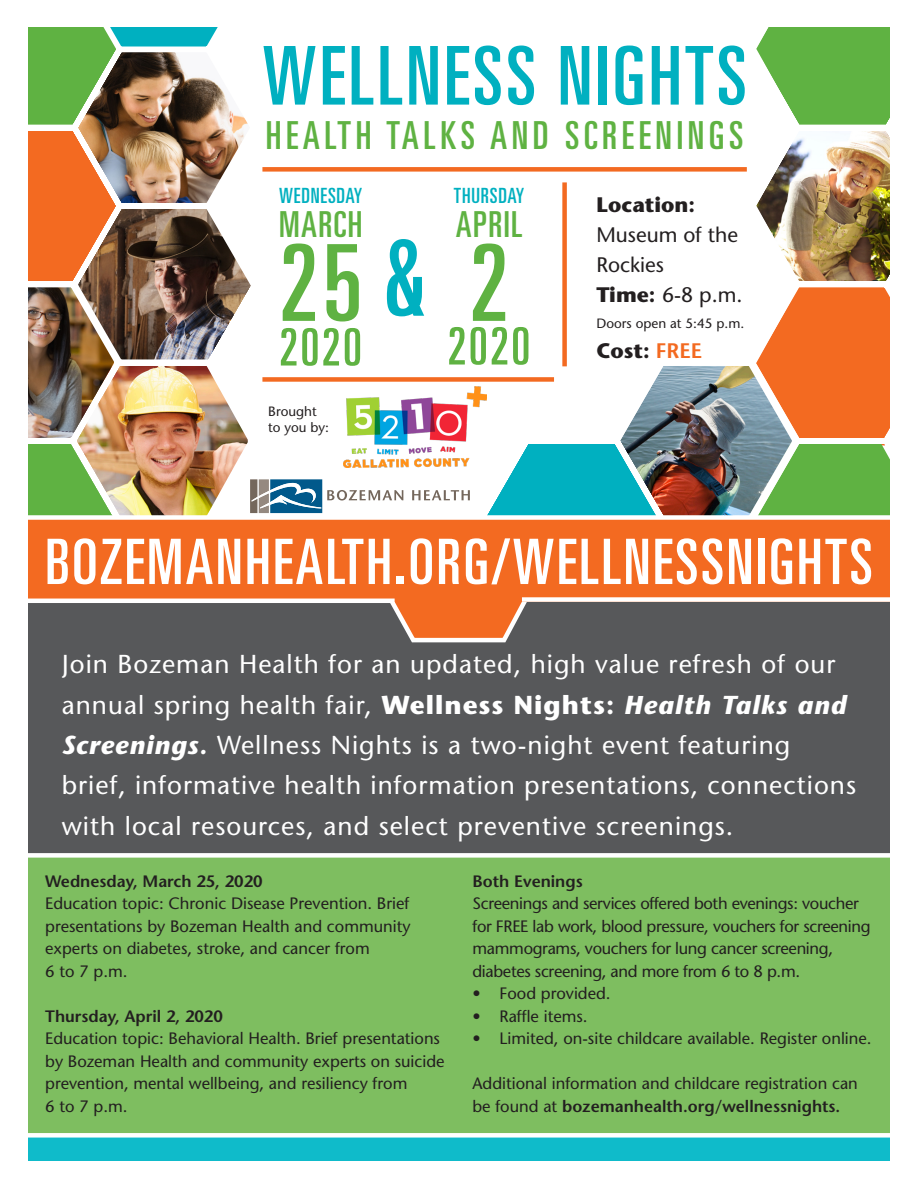
<style>
.page{position:relative;width:918px;height:1188px;background:#fff}
.page>*{position:absolute;margin:0;border:0;box-sizing:border-box;transform-origin:0 0}
.t1{font:ultra-condensed 106.35px "Univers LT Std";color:#5fb242}
.t2{font:ultra-condensed 106.35px "Univers LT Std";color:#00b0c0}
.t3{font:ultra-condensed 81.15px "Univers LT Std";letter-spacing:.04em;color:#00b0c0}
.t4{font:ultra-condensed 62.7px "Univers LT Std";letter-spacing:.04em;color:#fff}
.t5{font:ultra-condensed 51.6px "Univers LT Std";letter-spacing:.04em;color:#5fb242}
.t6{font:ultra-condensed 38.7px "Univers LT Std";letter-spacing:.12em;color:#5fb242}
.t7{font:ultra-condensed 35.85px "Univers LT Std";letter-spacing:.04em;color:#5fb242}
.t8{font:500 25.95px/40.3px "Stone Sans Std";letter-spacing:.04em;color:#fff}
.t9{font:500 21px/30px "Stone Sans Std";color:#231f20}
.t10{font:ultra-condensed 21px "Univers LT Std";letter-spacing:.04em;color:#00b0c0}
.t11{font:700 21px "Stone Sans Std";color:#231f20}
.t12{font:500 16.5px/22.5px "Stone Sans Std";color:#231f20}
.t13{font:500 16.5px/22.5px "Stone Sans Std";letter-spacing:-.02em;color:#231f20}
.t14{font:600 16.5px "Stone Sans Std";color:#231f20}
.t15{font:500 13.5px/16.2px "Stone Sans Std";color:#231f20}
.s1{font-weight:700}
.s2{font-weight:600;color:#f36a21}
.s3{font-weight:700;font-style:italic}
.s4{font-weight:600}
</style>
<div class="page">
<img style="left:28px;top:27px;width:539px;height:488px">
<img style="left:621px;top:27px;width:269px;height:488px">
<div style="left:0;top:847px;width:918px;height:322px;background:#7ebe60"></div>
<div style="left:0;top:1137px;width:918px;height:51px;background:#0fbbca"></div>
<div style="left:562px;top:182px;width:5px;height:184px;background:#f36a21"></div>
<div style="left:262px;top:167px;width:485px;height:5px;background:#f36a21"></div>
<div style="left:0;top:602px;width:918px;height:253px;background:#57585a"></div>
<div style="left:0;top:1161px;width:918px;height:27px;background:#fff"></div>
<div style="left:9px;top:853px;width:893px;height:5px;background:#fff"></div>
<div style="left:13px;top:1133px;width:892px;height:5px;background:#fff"></div>
<svg style="left:250px;top:439px;width:411px;height:204px"></svg>
<div style="left:0;top:520px;width:918px;height:82px;background:#f36a21"></div>
<hr style="left:1px;top:599px;width:391px;height:4px;background:#fff">
<div style="left:524px;top:597px;width:394px;height:5px;background:#fff"></div>
<div style="left:0;top:0;width:28px;height:1188px;background:#fff"></div>
<div style="left:890px;top:0;width:28px;height:1188px;background:#fff"></div>
<img style="left:343px;top:386px;width:144px;height:82px">
<div style="left:262px;top:377px;width:292px;height:5px;background:#f36a21"></div>
<div style="left:10px;top:515px;width:892px;height:5px;background:#fff"></div>
<p class="t3" style="left:262px;top:30px;width:486px">WELLNESS NIGHTS</p>
<p class="t6" style="left:266px;top:113px;width:479px">HEALTH TALKS AND SCREENINGS</p>
<p class="t10" style="left:279px;top:184px;width:85px">WEDNESDAY</p>
<p class="t10" style="left:454px;top:184px;width:72px">THURSDAY</p>
<p class="t7" style="left:279px;top:203px;width:85px">MARCH</p>
<p class="t1" style="left:279px;top:223px;width:85px">25</p>
<p class="t5" style="left:279px;top:318px;width:84px">2020</p>
<p class="t7" style="left:456px;top:203px;width:68px">APRIL</p>
<p class="t1" style="left:469px;top:223px;width:41px">2</p>
<p class="t5" style="left:447px;top:317px;width:84px">2020</p>
<p class="t2" style="left:383px;top:217px;width:45px">&amp;</p>
<p class="t15" style="left:268px;top:403px;width:62px">Brought to you by:</p>
<p class="t9" style="left:596px;top:190px;width:143px"><span class="s1">Location:<br></span>Museum of the<br>Rockies</p>
<p class="t9" style="left:596px;top:280px;width:148px"><span class="s1">Time:</span> 6-8 p.m.</p>
<p class="t15" style="left:596px;top:315px;width:149px">Doors open at 5:45 p.m.</p>
<p class="t11" style="left:596px;top:338px;width:107px">Cost: <span class="s2">FREE</span></p>
<p class="t4" style="left:45px;top:526px;width:829px">BOZEMANHEALTH.ORG/WELLNESSNIGHTS</p>
<p class="t8" style="left:62px;top:644px;width:796px">Join Bozeman Health for an updated, high value refresh of our annual spring health fair, <span class="s1">Wellness Nights:</span> <span class="s3">Health Talks and Screenings.</span> Wellness Nights is a two-night event featuring brief, informative health information presentations, connections with local resources, and select preventive screenings.</p>
<p class="t14" style="left:45px;top:871px;width:219px">Wednesday, March 25, 2020</p>
<p class="t12" style="left:45px;top:892px;width:367px">Education topic: Chronic Disease Prevention. Brief presentations by Bozeman Health and community experts on diabetes, stroke, and cancer from<br>6 to 7 p.m.</p>
<p class="t14" style="left:45px;top:1006px;width:179px">Thursday, April 2, 2020</p>
<p class="t12" style="left:45px;top:1027px;width:401px">Education topic: Behavioral Health. Brief presentations by Bozeman Health and community experts on suicide prevention, mental wellbeing, and resiliency from<br>6 to 7 p.m.</p>
<p class="t14" style="left:472px;top:871px;width:112px">Both Evenings</p>
<p class="t13" style="left:472px;top:892px;width:400px">Screenings and services offered both evenings: voucher for FREE lab work, blood pressure, vouchers for screening mammograms, vouchers for lung cancer screening, diabetes screening, and more from 6 to 8 p.m.</p>
<p class="t12" style="left:472px;top:982px;width:140px">• Food provided.</p>
<p class="t12" style="left:472px;top:1005px;width:117px">• Raffle items.</p>
<p class="t12" style="left:472px;top:1027px;width:401px">• Limited, on-site childcare available. Register online.</p>
<p class="t12" style="left:472px;top:1072px;width:387px">Additional information and childcare registration can be found at <span class="s4">bozemanhealth.org/wellnessnights.</span></p>
</div>
